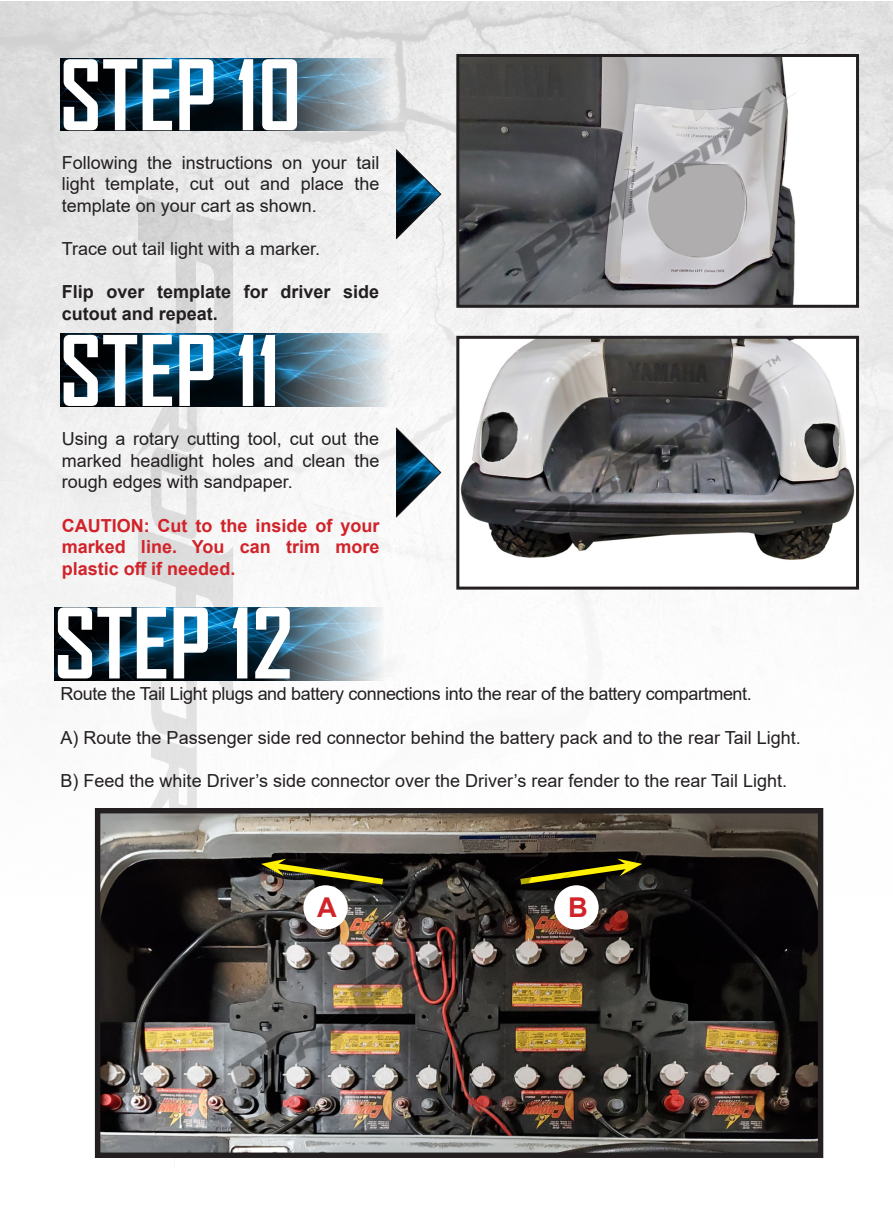
<style>
.page{position:relative;width:893px;height:1212px;background:#fff}
.page>*{position:absolute;margin:0;border:0;box-sizing:border-box;transform-origin:0 0}
.t1{font:700 93px "Agency FB";color:#fff}
.t2{font:700 27.3px "Arial";color:#d1232a}
.t3{font:18px/21.6px "Arial";color:#231f20;text-align:justify}
.t4{font:18px "Arial";letter-spacing:-.02em;color:#231f20}
.t5{font:700 18px/21.6px "Arial";color:#d1232a;text-align:justify}
.t6{font:700 18px/21.6px "Arial";color:#231f20}
</style>
<div class="page">
<img style="left:0;top:1px;width:893px;height:927px">
<img style="left:111px;top:134px;width:158px;height:674px">
<img style="left:60px;top:334px;width:381px;height:73px">
<img style="left:60px;top:58px;width:381px;height:73px">
<svg style="left:395px;top:426px;width:47px;height:93px"></svg>
<svg style="left:395px;top:148px;width:47px;height:92px"></svg>
<div style="left:458px;top:56px;width:399px;height:250px;background:#fff"></div>
<img style="left:460px;top:58px;width:334px;height:246px">
<div style="left:456px;top:54px;width:403px;height:254px;border:3px solid #231f20"></div>
<div style="left:458px;top:337px;width:399px;height:251px;background:#fff"></div>
<img style="left:460px;top:375px;width:395px;height:170px">
<div style="left:456px;top:336px;width:403px;height:254px;border:3px solid #231f20"></div>
<img style="left:55px;top:607px;width:381px;height:73px">
<img style="left:101px;top:814px;width:716px;height:338px">
<div style="left:95px;top:808px;width:728px;height:350px;border:5px solid #231f20"></div>
<svg style="left:617px;top:859px;width:25px;height:29px"></svg>
<img style="left:485px;top:54px;width:341px;height:248px">
<img style="left:485px;top:327px;width:341px;height:233px">
<img style="left:191px;top:820px;width:426px;height:310px">
<p class="t1" style="left:60px;top:38px;width:243px">STEP 10</p>
<p class="t3" style="left:62px;top:151px;width:319px">Following the instructions on your tail light template, cut out and place the template on your cart as shown.</p>
<p class="t3" style="left:62px;top:238px;width:260px">Trace out tail light with a marker.</p>
<p class="t6" style="left:62px;top:281px;width:319px">Flip over template for driver side cutout and repeat.</p>
<p class="t1" style="left:60px;top:313px;width:222px">STEP 11</p>
<p class="t3" style="left:62px;top:428px;width:319px">Using a rotary cutting tool, cut out the marked headlight holes and clean the rough edges with sandpaper.</p>
<p class="t5" style="left:62px;top:515px;width:319px">CAUTION: Cut to the inside of your marked line. You can trim more plastic off if needed.</p>
<p class="t1" style="left:54px;top:586px;width:241px">STEP 12</p>
<p class="t4" style="left:61px;top:682px;width:693px">Route the Tail Light plugs and battery connections into the rear of the battery compartment.</p>
<p class="t3" style="left:61px;top:726px;width:742px">A) Route the Passenger side red connector behind the battery pack and to the rear Tail Light.</p>
<p class="t3" style="left:61px;top:770px;width:728px">B) Feed the white Driver’s side connector over the Driver’s rear fender to the rear Tail Light.</p>
<p class="t2" style="left:317px;top:888px;width:21px">A</p>
<p class="t2" style="left:568px;top:888px;width:21px">B</p>
</div>
